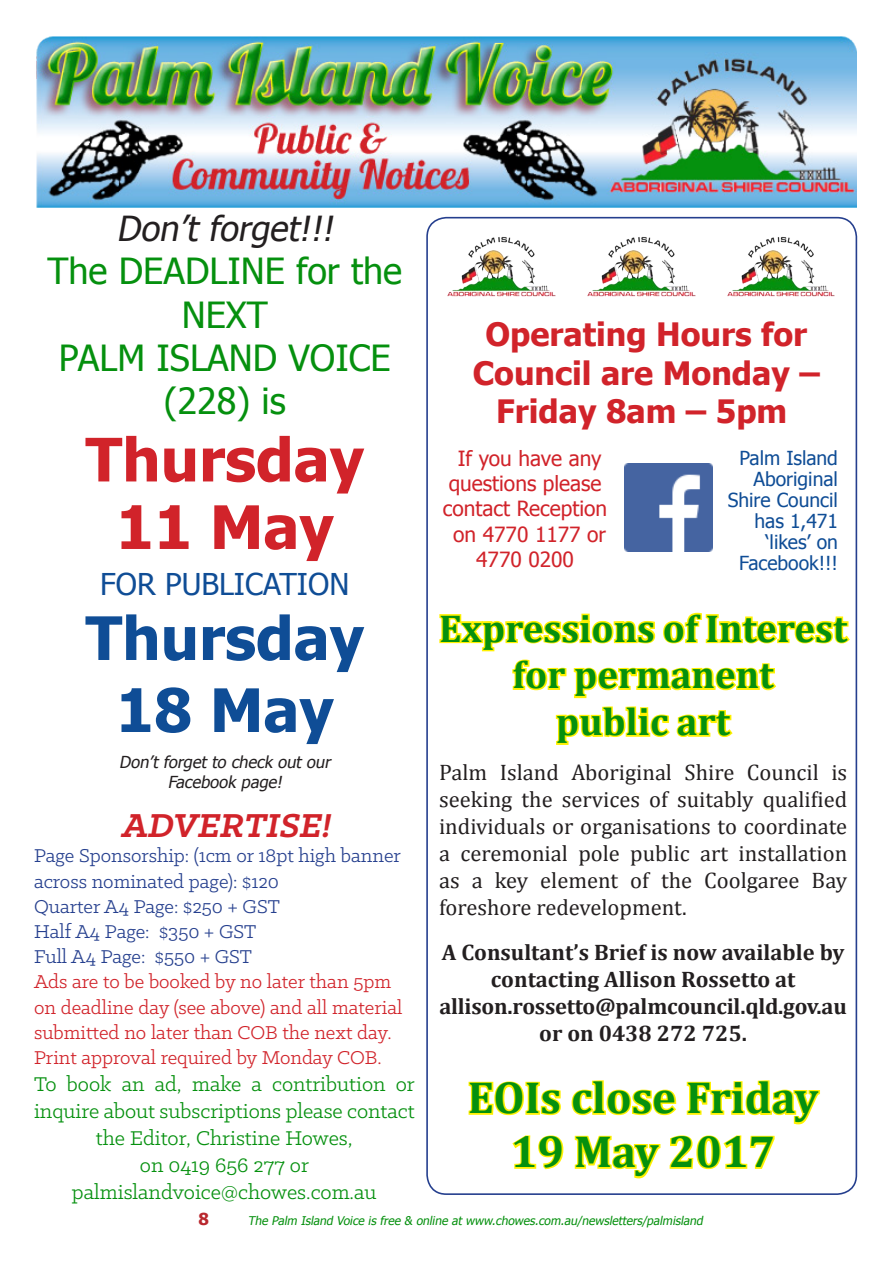
<style>
.page{position:relative;width:893px;height:1263px;background:#fff}
.page>*{position:absolute;margin:0;border:0;box-sizing:border-box;transform-origin:0 0}
.t1{font:700 60px "Tahoma";color:#d1232a}
.t2{font:700 60px "Tahoma";color:#0f4d96}
.t3{font:700 45px/54px "Cambria";color:#05900e;text-align:center}
.t4{font:700 39px/46.8px "Cambria";color:#05900e;text-align:center}
.Paragraph_Style_2{font:italic 700 37.5px "Klinic Slab";color:#d1232a}
.t5{font:36px/43.2px "Tahoma";color:#05900e;text-align:center}
.t6{font:italic 34.5px "Tahoma";color:#231f20}
.text{font:700 32.1px/38.5px "Tahoma";color:#d1232a;text-align:center}
.t7{font:30px "Tahoma";color:#0f4d96}
.t8{font:22.5px/27px "Cambria";color:#231f20;text-align:justify}
.Heads{font:22.5px/27px "Klinic Slab";color:#05900e;text-align:center}
.t9{font:700 22.5px/27px "Cambria";color:#231f20;text-align:center}
.Paragraph_Style_2-2{font:21px/25.2px "Klinic Slab";color:#d1232a}
.Paragraph_Style_2-3{font:21px "Klinic Slab";color:#253f8e}
.text-2{font:20.85px/25px "Tahoma";color:#d1232a;text-align:center}
.text-3{font:19.35px/20.9px "Tahoma";color:#0f4d96;text-align:right}
.Heads-2{font:italic 16.5px "Tahoma";color:#231f20}
.t10{font:700 16.5px "Tahoma";color:#b9282e}
.t11{font:italic 12px "Tahoma";color:#05900e}
</style>
<div class="page">
<img style="left:36px;top:36px;width:820px;height:172px">
<img style="left:727px;top:237px;width:108px;height:59px">
<img style="left:624px;top:463px;width:88px;height:88px">
<img style="left:447px;top:237px;width:109px;height:59px">
<img style="left:587px;top:237px;width:109px;height:59px">
<svg style="left:439px;top:612px;width:411px;height:133px"></svg>
<svg style="left:468px;top:1081px;width:93px;height:35px"></svg>
<svg style="left:571px;top:1080px;width:106px;height:36px"></svg>
<svg style="left:686px;top:1080px;width:134px;height:45px"></svg>
<svg style="left:512px;top:1135px;width:52px;height:35px"></svg>
<svg style="left:574px;top:1135px;width:87px;height:44px"></svg>
<svg style="left:669px;top:1135px;width:106px;height:35px"></svg>
<p class="t6" style="left:117px;top:205px;width:225px">Don’t forget!!!</p>
<p class="t5" style="left:47px;top:248px;width:356px">The DEADLINE for the<br>NEXT</p>
<p class="t5" style="left:59px;top:334px;width:333px">PALM ISLAND VOICE (228) is</p>
<p class="t1" style="left:85px;top:418px;width:280px">Thursday</p>
<p class="t1" style="left:116px;top:485px;width:220px">11 May</p>
<p class="t7" style="left:100px;top:564px;width:251px">FOR PUBLICATION</p>
<p class="t2" style="left:85px;top:596px;width:280px">Thursday</p>
<p class="t2" style="left:116px;top:668px;width:220px">18 May</p>
<p class="Heads-2" style="left:119px;top:751px;width:216px">Don’t forget to check out our</p>
<p class="Heads-2" style="left:168px;top:771px;width:119px">Facebook page!</p>
<p class="Paragraph_Style_2" style="left:121px;top:801px;width:219px">ADVERTISE!</p>
<p class="Paragraph_Style_2-3" style="left:34px;top:842px;width:368px">Page Sponsorship: (1cm or 18pt high banner</p>
<p class="Paragraph_Style_2-3" style="left:34px;top:868px;width:247px">across nominated page): $120</p>
<p class="Paragraph_Style_2-3" style="left:34px;top:893px;width:247px">Quarter A4 Page: $250 + GST</p>
<p class="Paragraph_Style_2-3" style="left:34px;top:918px;width:224px">Half A4 Page: $350 + GST</p>
<p class="Paragraph_Style_2-3" style="left:34px;top:943px;width:220px">Full A4 Page: $550 + GST</p>
<p class="Paragraph_Style_2-2" style="left:34px;top:969px;width:370px">Ads are to be booked by no later than 5pm on deadline day (see above) and all material submitted no later than COB the next day.</p>
<p class="Paragraph_Style_2-2" style="left:34px;top:1044px;width:349px">Print approval required by Monday COB.</p>
<p class="Heads" style="left:34px;top:1069px;width:382px">To book an ad, make a contribution or inquire about subscriptions please contact the Editor, Christine Howes,</p>
<p class="Heads" style="left:140px;top:1150px;width:171px">on 0419 656 277 or</p>
<p class="Heads" style="left:72px;top:1177px;width:306px">palmislandvoice@chowes.com.au</p>
<p class="text" style="left:485px;top:313px;width:323px">Operating Hours for</p>
<p class="text" style="left:473px;top:352px;width:349px">Council are Monday –<br>Friday 8am – 5pm</p>
<p class="text-2" style="left:443px;top:445px;width:166px">If you have any questions please contact Reception</p>
<p class="text-2" style="left:453px;top:520px;width:154px">on 4770 1177 or</p>
<p class="text-2" style="left:476px;top:546px;width:99px">4770 0200</p>
<p class="text-3" style="left:739px;top:447px;width:100px">Palm Island<br>Aboriginal</p>
<p class="text-3" style="left:728px;top:488px;width:112px">Shire Council</p>
<p class="text-3" style="left:739px;top:509px;width:100px">has 1,471 ‘likes’ on<br>Facebook!!!</p>
<p class="t4" style="left:439px;top:604px;width:410px">Expressions of Interest for permanent</p>
<p class="t4" style="left:556px;top:697px;width:175px">public art</p>
<p class="t8" style="left:439px;top:759px;width:410px">Palm Island Aboriginal Shire Council is seeking the services of suitably qualified individuals or organisations to coordinate a ceremonial pole public art installation as a key element of the Coolgaree Bay foreshore redevelopment.</p>
<p class="t9" style="left:442px;top:938px;width:404px">A Consultant’s Brief is now available by contacting Allison Rossetto at</p>
<p class="t9" style="left:439px;top:992px;width:409px">allison.rossetto@palmcouncil.qld.gov.au or on 0438 272 725.</p>
<p class="t3" style="left:468px;top:1069px;width:352px">EOIs close Friday<br>19 May 2017</p>
<p class="t10" style="left:199px;top:1207px;width:12px">8</p>
<p class="t11" style="left:248px;top:1212px;width:459px">The Palm Island Voice is free &amp; online at www.chowes.com.au/newsletters/palmisland</p>
</div>
